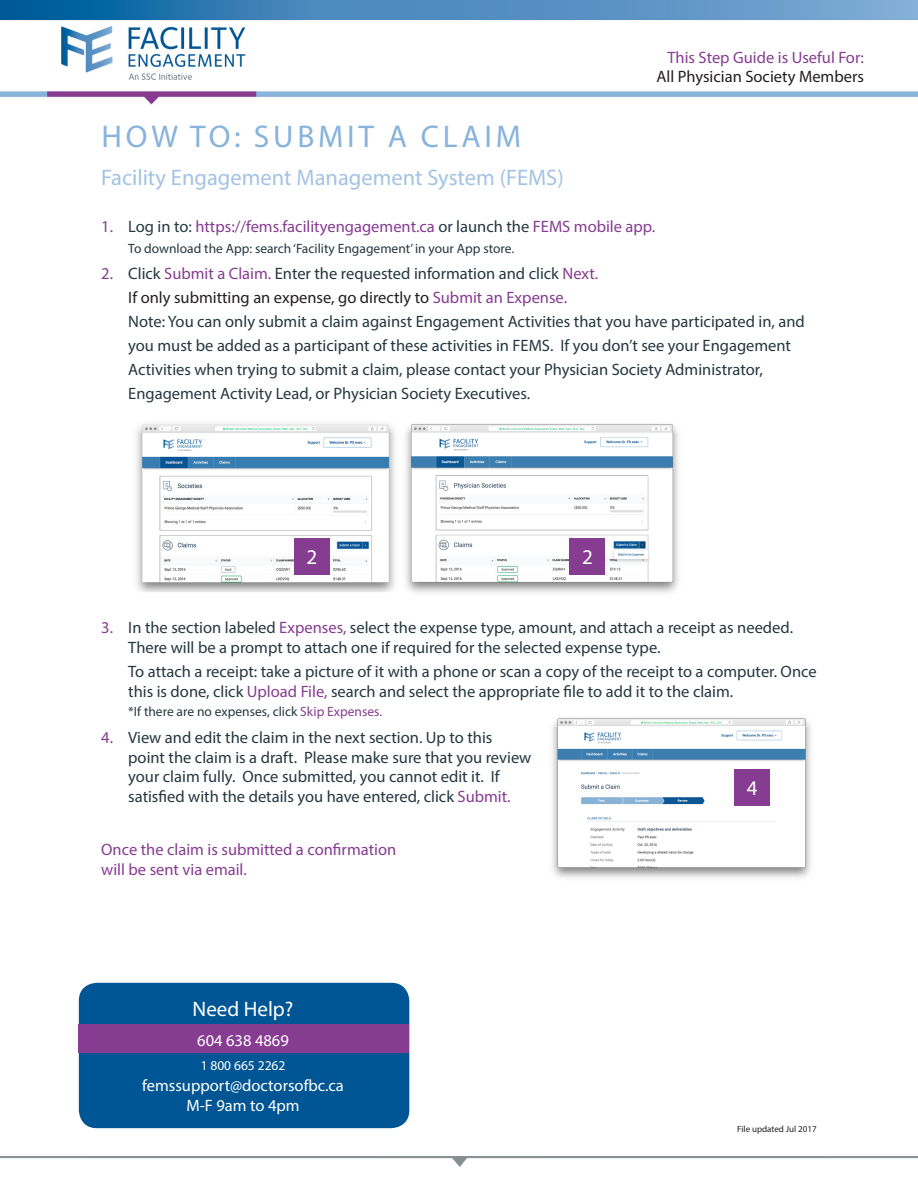
<style>
.page{position:relative;width:918px;height:1188px;background:#fff}
.page>*{position:absolute;margin:0;border:0;box-sizing:border-box;transform-origin:0 0}
.t1{font:31.5px "Myriad Pro";letter-spacing:.12em;color:#87b3dc}
.FEMS_subhead{font:22.5px "Myriad Pro";color:#a4c3e3}
.t2{font:21px "Myriad Pro";color:#fff}
.t3{font:16.5px/24px "Myriad Pro";color:#263741}
.body_1{font:16.5px/19.8px "Myriad Pro";color:#863c91}
.body_1-2{font:16.5px/19.5px "Myriad Pro";color:#231f20;text-align:right}
.t4{font:16.5px "Myriad Pro";color:#fff}
.t5{font:13.5px "Myriad Pro";color:#263741}
.t6{font:13.5px "Myriad Pro";color:#fff}
.body_1-3{font:9px "Myriad Pro";color:#231f20}
.s1{color:#863c91}
.s2{color:#263741}
.s3{color:#231f20}
</style>
<div class="page">
<img style="left:0;top:0;width:918px;height:105px">
<img style="left:0;top:1128px;width:918px;height:39px">
<img style="left:552px;top:718px;width:259px;height:160px">
<img style="left:136px;top:424px;width:259px;height:168px">
<div style="left:294px;top:538px;width:36px;height:36px;background:#863c91"></div>
<img style="left:405px;top:424px;width:274px;height:169px">
<div style="left:570px;top:538px;width:35px;height:36px;background:#863c91"></div>
<div style="left:734px;top:769px;width:36px;height:37px;background:#863c91"></div>
<div style="left:79px;top:983px;width:330px;height:145px;background:#005594;border-radius:18px"></div>
<div style="left:79px;top:1025px;width:330px;height:28px;background:#863c91"></div>
<p class="body_1-2" style="left:656px;top:47px;width:209px"><span class="s1">This Step Guide is Useful For:<br></span>All Physician Society Members</p>
<h1 class="t1" style="left:102px;top:117px;width:421px">HOW TO: SUBMIT A CLAIM</h1>
<p class="FEMS_subhead" style="left:101px;top:163px;width:464px">Facility Engagement Management System (FEMS)</p>
<p class="body_1" style="left:101px;top:216px;width:556px">1. <span class="s2">Log in to:</span> https://fems.facilityengagement.ca <span class="s2">or launch the</span> FEMS mobile app.</p>
<p class="t5" style="left:128px;top:240px;width:387px">To download the App: search ‘Facility Engagement’ in your App store.</p>
<p class="t3" style="left:128px;top:261px;width:678px;text-indent:-27px"><span class="s1">2.</span> Click <span class="s1">Submit a Claim.</span> Enter the requested information and click <span class="s1">Next.<br></span><span class="s3">If only submitting an expense, go directly to</span> <span class="s1">Submit an Expense.<br></span>Note: You can only submit a claim against Engagement Activities that you have participated in, and you must be added as a participant of these activities in FEMS. If you don’t see your Engagement Activities when trying to submit a claim, please contact your Physician Society Administrator, Engagement Activity Lead, or Physician Society Executives.</p>
<p class="t2" style="left:306px;top:544px;width:12px">2</p>
<p class="t2" style="left:582px;top:544px;width:12px">2</p>
<p class="t3" style="left:128px;top:617px;width:666px;line-height:19.8px;text-indent:-27px"><span class="s1">3.</span> In the section labeled <span class="s1">Expenses,</span> select the expense type, amount, and attach a receipt as needed.<br>There will be a prompt to attach one if required for the selected expense type.</p>
<p class="t3" style="left:128px;top:661px;width:690px;line-height:19.8px">To attach a receipt: take a picture of it with a phone or scan a copy of the receipt to a computer. Once this is done, click <span class="s1">Upload File,</span> search and select the appropriate file to add it to the claim.</p>
<p class="t5" style="left:128px;top:703px;width:255px">*If there are no expenses, click <span class="s1">Skip Expenses.</span></p>
<p class="t3" style="left:128px;top:727px;width:405px;line-height:19.8px;text-indent:-27px"><span class="s1">4.</span> View and edit the claim in the next section. Up to this point the claim is a draft. Please make sure that you review your claim fully. Once submitted, you cannot edit it. If satisfied with the details you have entered, click <span class="s1">Submit.</span></p>
<p class="body_1" style="left:101px;top:840px;width:296px">Once the claim is submitted a confirmation will be sent via email.</p>
<p class="t2" style="left:747px;top:775px;width:12px">4</p>
<p class="t2" style="left:193px;top:996px;width:102px">Need Help?</p>
<p class="t4" style="left:197px;top:1030px;width:93px">604 638 4869</p>
<p class="t6" style="left:201px;top:1057px;width:86px">1 800 665 2262</p>
<p class="t4" style="left:142px;top:1075px;width:203px">femssupport@doctorsofbc.ca</p>
<p class="t4" style="left:186px;top:1095px;width:115px">M-F 9am to 4pm</p>
<p class="body_1-3" style="left:737px;top:1123px;width:81px">File updated Jul 2017</p>
</div>
